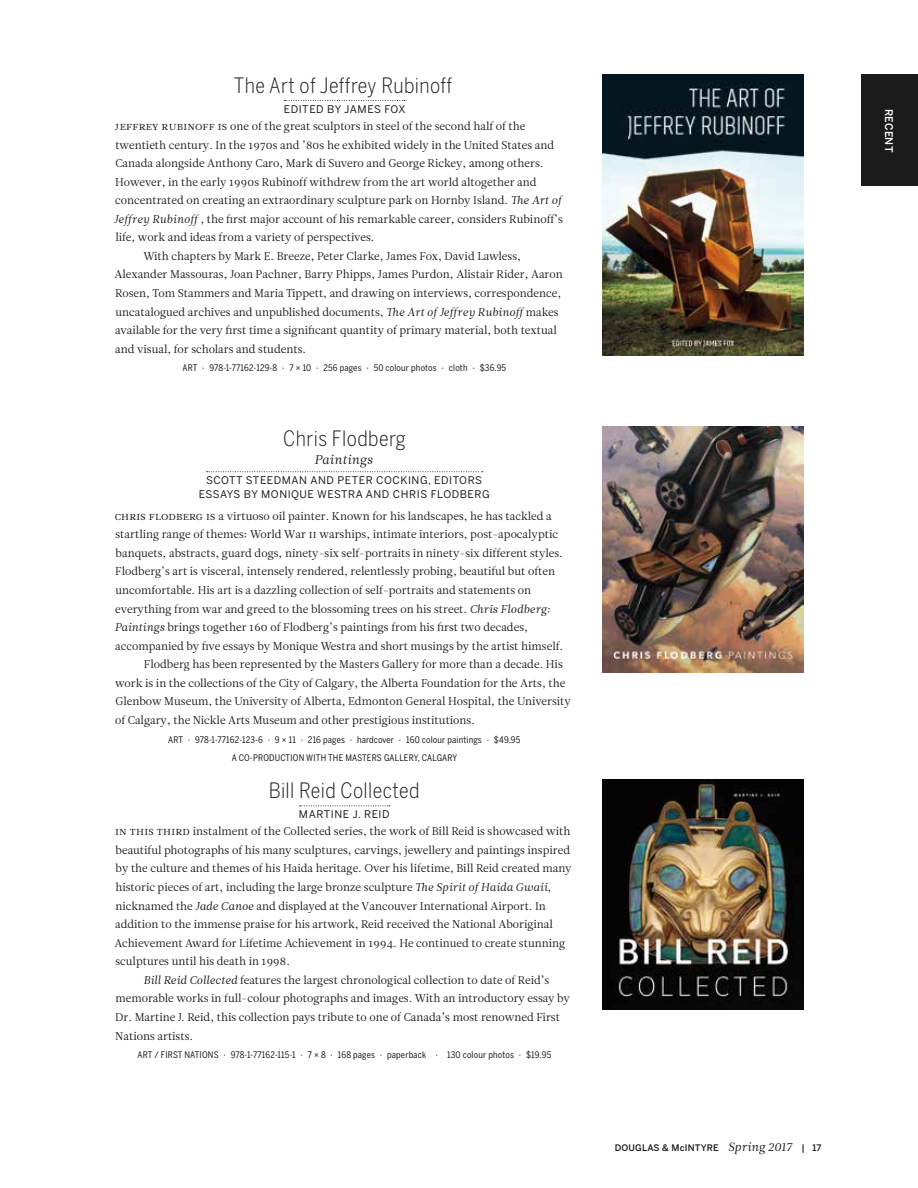
<style>
.page{position:relative;width:918px;height:1188px;background:#fff}
.page>*{position:absolute;margin:0;border:0;box-sizing:border-box;transform-origin:0 0}
.t1{font:300 21px "Benton Sans Cond";letter-spacing:.02em;color:#1c1b1b}
.t2{font:12.75px "Leitura News Italic 1";letter-spacing:.02em;color:#1c1b1b}
.t3{font:11.25px "Leitura News Roman 1";color:#1c1b1b}
.t4{font:11.25px "Leitura News Roman 1";letter-spacing:.02em;color:#1c1b1b}
.t5{font:10.5px/13.5px "Benton Sans Regular SC";letter-spacing:.05em;color:#1c1b1b;text-align:center}
.t6{font:500 10.5px "Benton Sans";letter-spacing:.02em;color:#fff}
.t7{font:9px/18.6px "Benton Sans Cond";letter-spacing:.02em;color:#1c1b1b;text-align:center}
.t8{font:500 9px "Benton Sans";letter-spacing:.02em;color:#1c1b1b}
.s1{font-family:"Leitura News Italic 1"}
.s2{font-family:"Leitura News Italic 1";font-weight:400;font-size:12px}
</style>
<div class="page">
<div style="left:861px;top:74px;width:57px;height:112px;background:#1c1b1b"></div>
<svg style="left:284px;top:100px;width:121px;height:1px"></svg>
<img style="left:602px;top:74px;width:201px;height:282px">
<svg style="left:207px;top:471px;width:276px;height:1px"></svg>
<img style="left:602px;top:427px;width:201px;height:246px">
<svg style="left:300px;top:806px;width:90px;height:1px"></svg>
<img style="left:602px;top:780px;width:201px;height:229px">
<h1 class="t1" style="left:234px;top:73px;width:220px">The Art of Jeffrey Rubinoff</h1>
<p class="t5" style="left:284px;top:102px;width:123px">EDITED BY JAMES FOX</p>
<p class="t3" style="left:115px;top:118px;width:55px">Jeffrey Rub</p>
<p class="t3" style="left:183px;top:118px;width:343px">inoff is one of the great sculptors in steel of the second half of the</p>
<p class="t3" style="left:115px;top:137px;width:440px">twentieth century. In the 1970s and ’80s he exhibited widely in the United States and</p>
<p class="t3" style="left:115px;top:156px;width:430px">Canada alongside Anthony Caro, Mark di Suvero and George Rickey, among others.</p>
<p class="t3" style="left:115px;top:174px;width:423px">However, in the early 1990s Rubinoff withdrew from the art world altogether and</p>
<p class="t3" style="left:115px;top:193px;width:450px">concentrated on creating an extraordinary sculpture park on Hornby Island. <span class="s1">The Art of</span></p>
<p class="t3" style="left:114px;top:211px;width:450px"><span class="s1">Jeffrey Rubinoff</span>, the first major account of his remarkable career, considers Rubinoff’s</p>
<p class="t3" style="left:115px;top:230px;width:261px">life, work and ideas from a variety of perspectives.</p>
<p class="t3" style="left:143px;top:248px;width:379px">With chapters by Mark E. Breeze, Peter Clarke, James Fox, David Lawless,</p>
<p class="t3" style="left:115px;top:267px;width:450px">Alexander Massouras, Joan Pachner, Barry Phipps, James Purdon, Alistair Rider, Aaron</p>
<p class="t3" style="left:115px;top:285px;width:448px">Rosen, Tom Stammers and Maria Tippett, and drawing on interviews, correspondence,</p>
<p class="t3" style="left:116px;top:304px;width:445px">uncatalogued archives and unpublished documents, <span class="s1">The Art ofJeffrey Rubinoff</span>makes</p>
<p class="t3" style="left:115px;top:323px;width:443px">available for the very first time a significant quantity of primary material, both textual</p>
<p class="t3" style="left:115px;top:341px;width:192px">and visual, for scholars and students.</p>
<p class="t7" style="left:183px;top:359px;width:325px">ART · 978-1-77162-129-8 · 7 × 10 · 256 pages · 50 colour photos · cloth · $36.95</p>
<h1 class="t1" style="left:283px;top:426px;width:124px">Chris Flodberg</h1>
<p class="t2" style="left:314px;top:451px;width:60px">Paintings</p>
<p class="t5" style="left:199px;top:473px;width:292px">SCOTT STEEDMAN AND PETER COCKING, EDITORS<br>ESSAYS BY MONIQUE WESTRA AND CHRIS FLODBERG</p>
<p class="t3" style="left:115px;top:508px;width:438px">Chris Flodberg is a virtuoso oil painter. Known for his landscapes, he has tackled a</p>
<p class="t3" style="left:115px;top:527px;width:444px">startling range of themes: World War II warships, intimate interiors, post-apocalyptic</p>
<p class="t3" style="left:116px;top:545px;width:449px">banquets, abstracts, guard dogs, ninety-six self-portraits in ninety-six different styles.</p>
<p class="t3" style="left:115px;top:564px;width:441px">Flodberg’s art is visceral, intensely rendered, relentlessly probing, beautiful but often</p>
<p class="t3" style="left:115px;top:582px;width:417px">uncomfortable. His art is a dazzling collection of self-portraits and statements on</p>
<p class="t3" style="left:115px;top:601px;width:437px">everything from war and greed to the blossoming trees on his street. <span class="s1">Chris Flodberg:</span></p>
<p class="t3" style="left:115px;top:620px;width:415px"><span class="s1">Paintings</span> brings together 160 of Flodberg’s paintings from his first two decades,</p>
<p class="t3" style="left:115px;top:638px;width:449px">accompanied by five essays by Monique Westra and short musings by the artist himself.</p>
<p class="t3" style="left:144px;top:657px;width:420px">Flodberg has been represented by the Masters Gallery for more than a decade. His</p>
<p class="t3" style="left:115px;top:675px;width:452px">work is in the collections of the City of Calgary, the Alberta Foundation for the Arts, the</p>
<p class="t3" style="left:115px;top:694px;width:457px">Glenbow Museum, the University of Alberta, Edmonton General Hospital, the University</p>
<p class="t3" style="left:115px;top:712px;width:361px">of Calgary, the Nickle Arts Museum and other prestigious institutions.</p>
<p class="t7" style="left:168px;top:730px;width:354px">ART · 978-1-77162-123-6 · 9 × 11 · 216 pages · hardcover · 160 colour paintings · $49.95<br>A CO-PRODUCTION WITH THE MASTERS GALLERY, CALGARY</p>
<h1 class="t1" style="left:269px;top:778px;width:152px">Bill Reid Collected</h1>
<p class="t5" style="left:299px;top:808px;width:92px">MARTINE J. REID</p>
<p class="t4" style="left:115px;top:824px;width:457px">In this third instalment of the Collected series, the work of Bill Reid is showcased with</p>
<p class="t3" style="left:116px;top:842px;width:456px">beautiful photographs of his many sculptures, carvings, jewellery and paintings inspired</p>
<p class="t3" style="left:116px;top:861px;width:457px">by the culture and themes of his Haida heritage. Over his lifetime, Bill Reid created many</p>
<p class="t3" style="left:115px;top:879px;width:437px">historic pieces of art, including the large bronze sculpture <span class="s1">The Spirit ofHaida Gwaii</span>,</p>
<p class="t3" style="left:115px;top:898px;width:432px">nicknamed the <span class="s1">Jade Canoe</span> and displayed at the Vancouver International Airport. In</p>
<p class="t3" style="left:115px;top:917px;width:439px">addition to the immense praise for his artwork, Reid received the National Aboriginal</p>
<p class="t3" style="left:115px;top:935px;width:452px">Achievement Award for Lifetime Achievement in 1994. He continued to create stunning</p>
<p class="t3" style="left:115px;top:954px;width:176px">sculptures until his death in 1998.</p>
<p class="t3" style="left:144px;top:972px;width:407px"><span class="s1">Bill Reid Collected</span> features the largest chronological collection to date of Reid’s</p>
<p class="t3" style="left:115px;top:991px;width:456px">memorable works in full-colour photographs and images. With an introductory essay by</p>
<p class="t3" style="left:115px;top:1009px;width:446px">Dr. Martine J. Reid, this collection pays tribute to one of Canada’s most renowned First</p>
<p class="t3" style="left:115px;top:1028px;width:79px">Nations artists.</p>
<p class="t7" style="left:137px;top:1045px;width:415px">ART / FIRST NATIONS · 978-1-77162-115-1 · 7 × 8 · 168 pages · paperback · 130 colour photos · $19.95</p>
<p class="t8" style="left:615px;top:1142px;width:208px">DOUGLAS &amp; McINTYRE <span class="s2">Spring 2017</span> | 17</p>
<p class="t6" style="left:895px;top:109px;width:45px;rotate:90deg">RECENT</p>
</div>
